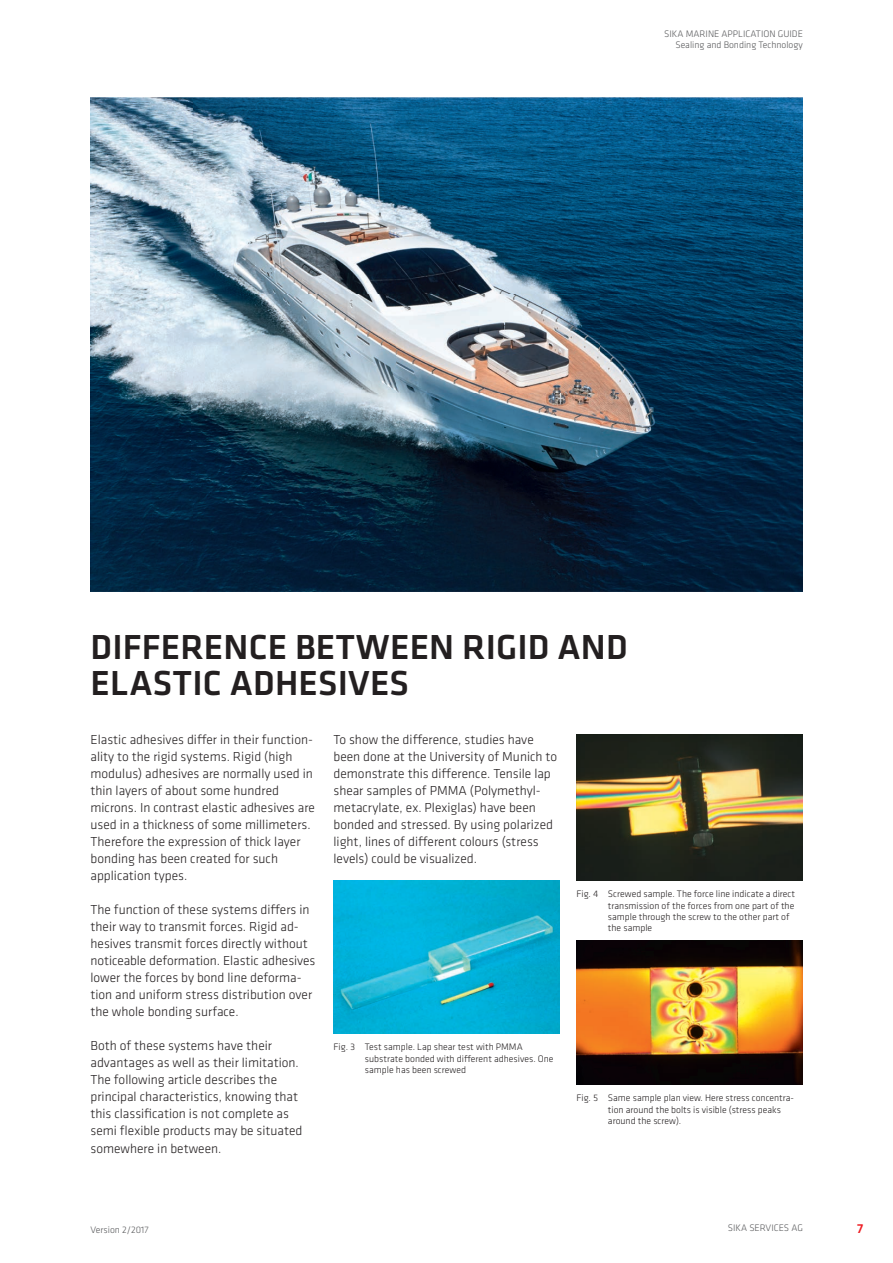
<style>
.page{position:relative;width:893px;height:1263px;background:#fff}
.page>*{position:absolute;margin:0;border:0;box-sizing:border-box;transform-origin:0 0}
.t1{font:500 36px/36px "Klavika";letter-spacing:.005em;color:#231f20}
.t2{font:300 13.5px/17px "Klavika";color:#231f20}
.t3{font:500 13.5px "Klavika";color:#ee1d23}
.t4{font:300 9.75px/11.2px "Klavika";color:#231f20}
.t5{font:300 9.75px/11.2px "Klavika";color:#57585a;text-align:right}
</style>
<div class="page">
<img style="left:91px;top:98px;width:711px;height:493px">
<img style="left:333px;top:880px;width:226px;height:153px">
<img style="left:576px;top:734px;width:226px;height:146px">
<img style="left:576px;top:941px;width:226px;height:143px">
<p class="t5" style="left:664px;top:28px;width:140px">SIKA MARINE APPLICATION GUIDE<br>Sealing and Bonding Technology</p>
<h1 class="t1" style="left:91px;top:628px;width:539px">DIFFERENCE BETWEEN RIGID AND<br>ELASTIC ADHESIVES</h1>
<p class="t2" style="left:91px;top:731px;width:226px">Elastic adhesives differ in their function&shy;ality to the rigid systems. Rigid (high modulus) adhesives are normally used in thin layers of about some hundred microns. In contrast elastic adhesives are used in a thickness of some millimeters.<br>Therefore the expression of thick layer bonding has been created for such application types.</p>
<p class="t2" style="left:91px;top:901px;width:226px">The function of these systems differs in their way to transmit forces. Rigid ad&shy;hesives transmit forces directly without noticeable deformation. Elastic adhesives lower the forces by bond line deforma&shy;tion and uniform stress distribution over the whole bonding surface.</p>
<p class="t2" style="left:91px;top:1037px;width:214px">Both of these systems have their advantages as well as their limitation.<br>The following article describes the principal characteristics, knowing that this classification is not complete as semi flexible products may be situated somewhere in between.</p>
<p class="t2" style="left:333px;top:731px;width:225px">To show the difference, studies have been done at the University of Munich to demonstrate this difference. Tensile lap shear samples of PMMA (Polymethyl&shy;metacrylate, ex. Plexiglas) have been bonded and stressed. By using polarized light, lines of different colours (stress levels) could be visualized.</p>
<p class="t4" style="left:608px;top:888px;width:189px;text-indent:-31px">Fig. 4 Screwed sample. The force line indicate a direct transmission of the forces from one part of the sample through the screw to the other part of the sample</p>
<p class="t4" style="left:365px;top:1041px;width:190px;text-indent:-31px">Fig. 3 Test sample. Lap shear test with PMMA substrate bonded with different adhesives. One sample has been screwed</p>
<p class="t4" style="left:608px;top:1092px;width:188px;text-indent:-31px">Fig. 5 Same sample plan view. Here stress concentra&shy;tion around the bolts is visible (stress peaks around the screw).</p>
<p class="t5" style="left:91px;top:1224px;width:60px">Version 2/2017</p>
<p class="t5" style="left:728px;top:1222px;width:77px">SIKA SERVICES AG</p>
<p class="t3" style="left:857px;top:1219px;width:8px">7</p>
</div>
